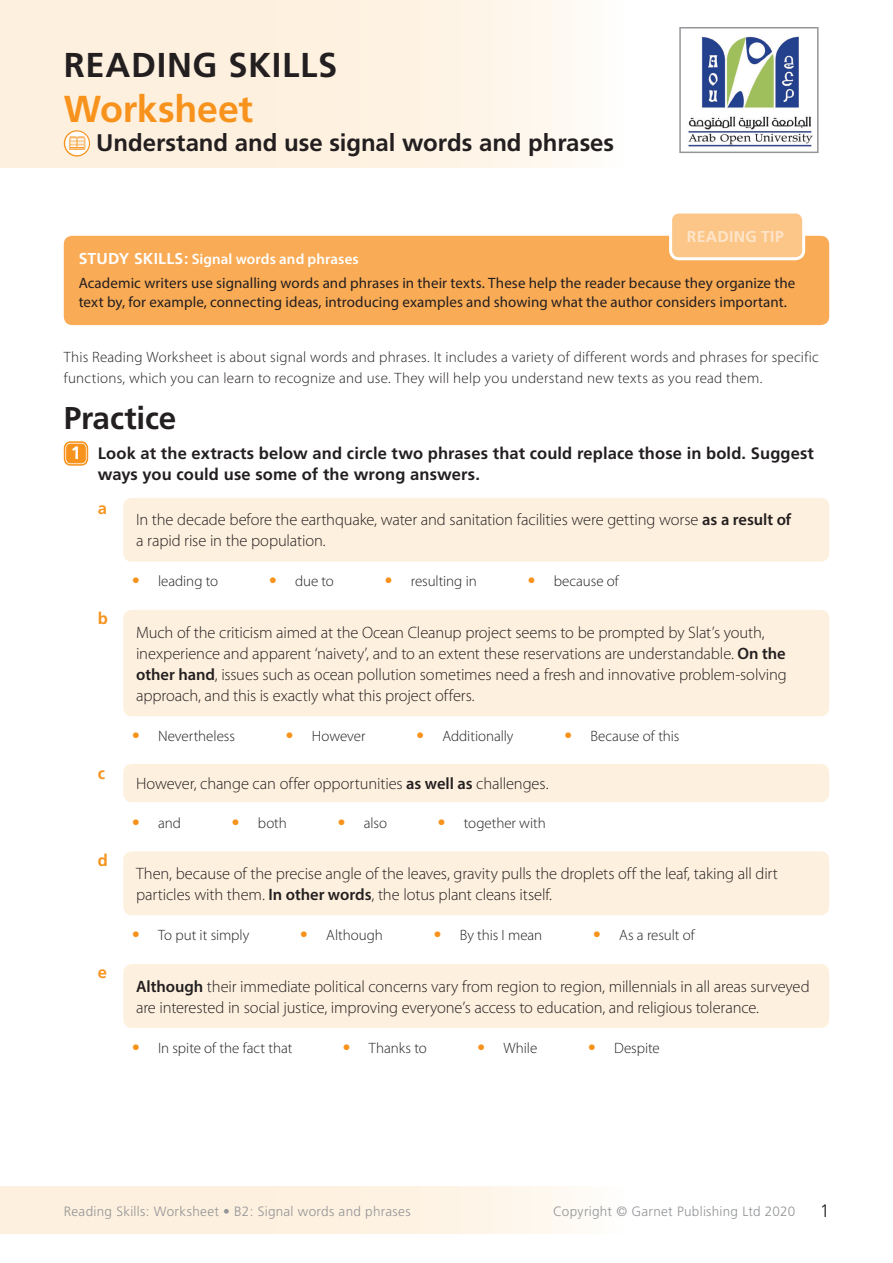
<style>
.page{position:relative;width:893px;height:1263px;background:#fff}
.page>*{position:absolute;margin:0;border:0;box-sizing:border-box;transform-origin:0 0}
.t1{font:700 37.5px "Frutiger";letter-spacing:-.005em;color:#f7931d}
.t2{font:700 34.5px "Frutiger";letter-spacing:.02em;color:#231f20}
.t3{font:700 31.5px "Frutiger";letter-spacing:-.005em;color:#231f20}
.t4{font:700 24px "Frutiger";letter-spacing:-.005em;color:#231f20}
.t5{font:300 18px "Frutiger";color:#231f20}
.t6{font:300 16.5px/21px "Myriad Pro";letter-spacing:-.01em;color:#231f20}
.t7{font:700 16.5px/21px "Frutiger";letter-spacing:.005em;color:#231f20}
.t8{font:700 16.5px "Frutiger";color:#f7931d}
.t9{font:700 15.75px "Frutiger";letter-spacing:.02em;color:#fee5ca}
.t10{font:300 15px/21px "Myriad Pro";letter-spacing:.01em;color:#231f20}
.t11{font:15px/23.7px "Myriad Pro";letter-spacing:.005em;color:#231f20}
.t12{font:300 13.5px "Frutiger";letter-spacing:.02em;color:#939598}
.s1{font-family:"Frutiger";font-weight:700;font-size:15.75px;color:#fff}
.s2{font-weight:600;color:#fff}
.s3{font-size:18px;color:#fff}
.s4{font-weight:600}
.s5{font-family:"Frutiger";font-weight:700;font-size:16.5px;color:#f7931d}
</style>
<div class="page">
<svg style="left:679px;top:27px;width:140px;height:126px"></svg>
<div style="left:0;top:0;width:624px;height:168px;background:linear-gradient(to right,#feedd8,#fef9f0)"></div>
<div style="left:66px;top:444px;width:20px;height:19px;background:#f7931d;border-radius:4px"></div>
<div style="left:64px;top:441px;width:24px;height:25px;border:2px solid #f7931d;border-radius:6px"></div>
<div style="left:67px;top:444px;width:18px;height:19px;border:2px solid #f7931d;border-radius:3px"></div>
<div style="left:123px;top:498px;width:706px;height:64px;background:#fef0de;border-radius:9px"></div>
<div style="left:123px;top:610px;width:706px;height:106px;background:#fef0de;border-radius:9px"></div>
<div style="left:123px;top:764px;width:706px;height:38px;background:#fef0de;border-radius:9px"></div>
<div style="left:123px;top:851px;width:706px;height:64px;background:#fef0de;border-radius:9px"></div>
<div style="left:123px;top:964px;width:706px;height:64px;background:#fef0de;border-radius:9px"></div>
<svg style="left:64px;top:130px;width:26px;height:27px"></svg>
<div style="left:0;top:1186px;width:624px;height:47px;background:linear-gradient(to right,#feedd8,#fef9f0)"></div>
<div style="left:64px;top:236px;width:765px;height:89px;background:#faab55;border-radius:9px"></div>
<div style="left:671px;top:212px;width:133px;height:47px;background:#fdc689;border-radius:9px"></div>
<div style="left:669px;top:210px;width:136px;height:50px;border:3px solid #fff;border-radius:9px"></div>
<h2 class="t2" style="left:64px;top:45px;width:275px">READING SKILLS</h2>
<h1 class="t1" style="left:64px;top:87px;width:191px">Worksheet</h1>
<h3 class="t4" style="left:96px;top:128px;width:519px">Understand and use signal words and phrases</h3>
<p class="t9" style="left:687px;top:227px;width:98px">READING TIP</p>
<p class="t11" style="left:79px;top:247px;width:718px"><span class="s1">STUDY SKILLS:</span> <span class="s2">Signal words and phrases<br></span>Academic writers use signalling words and phrases in their texts. These help the reader because they organize the</p>
<p class="t11" style="left:79px;top:290px;width:710px">text by, for example, connecting ideas, introducing examples and showing what the author considers important.</p>
<p class="t10" style="left:64px;top:347px;width:756px">This Reading Worksheet is about signal words and phrases. It includes a variety of different words and phrases for specific functions, which you can learn to recognize and use. They will help you understand new texts as you read them.</p>
<h3 class="t3" style="left:64px;top:399px;width:114px">Practice</h3>
<p class="t7" style="left:98px;top:443px;width:718px;text-indent:-27px"><span class="s3">1</span> Look at the extracts below and circle two phrases that could replace those in bold. Suggest ways you could use some of the wrong answers.</p>
<p class="t8" style="left:98px;top:498px;width:11px">a</p>
<p class="t6" style="left:136px;top:509px;width:657px">In the decade before the earthquake, water and sanitation facilities were getting worse <span class="s4">as a result of </span>a rapid rise in the population.</p>
<p class="t10" style="left:132px;top:570px;width:88px"><span class="s5">•</span> leading to</p>
<p class="t10" style="left:269px;top:570px;width:67px"><span class="s5">•</span> due to</p>
<p class="t10" style="left:384px;top:570px;width:94px"><span class="s5">•</span> resulting in</p>
<p class="t10" style="left:527px;top:570px;width:93px"><span class="s5">•</span> because of</p>
<p class="t8" style="left:98px;top:608px;width:12px">b</p>
<p class="t6" style="left:136px;top:622px;width:652px">Much of the criticism aimed at the Ocean Cleanup project seems to be prompted by Slat’s youth, inexperience and apparent ‘naivety’, and to an extent these reservations are understandable. <span class="s4">On the other hand</span>, issues such as ocean pollution sometimes need a fresh and innovative problem-solving approach, and this is exactly what this project offers.</p>
<p class="t10" style="left:132px;top:725px;width:105px"><span class="s5">•</span> Nevertheless</p>
<p class="t10" style="left:286px;top:725px;width:81px"><span class="s5">•</span> However</p>
<p class="t10" style="left:416px;top:725px;width:99px"><span class="s5">•</span> Additionally</p>
<p class="t10" style="left:564px;top:725px;width:117px"><span class="s5">•</span> Because of this</p>
<p class="t8" style="left:98px;top:763px;width:9px">c</p>
<p class="t6" style="left:136px;top:773px;width:414px">However, change can offer opportunities <span class="s4">as well as</span> challenges.</p>
<p class="t10" style="left:132px;top:813px;width:51px"><span class="s5">•</span> and</p>
<p class="t10" style="left:232px;top:813px;width:57px"><span class="s5">•</span> both</p>
<p class="t10" style="left:337px;top:813px;width:51px"><span class="s5">•</span> also</p>
<p class="t10" style="left:438px;top:813px;width:110px"><span class="s5">•</span> together with</p>
<p class="t8" style="left:98px;top:851px;width:12px">d</p>
<p class="t6" style="left:136px;top:863px;width:643px">Then, because of the precise angle of the leaves, gravity pulls the droplets off the leaf, taking all dirt particles with them. <span class="s4">In other words</span>, the lotus plant cleans itself.</p>
<p class="t10" style="left:132px;top:924px;width:119px"><span class="s5">•</span> To put it simply</p>
<p class="t10" style="left:300px;top:924px;width:84px"><span class="s5">•</span> Although</p>
<p class="t10" style="left:433px;top:924px;width:110px"><span class="s5">•</span> By this I mean</p>
<p class="t10" style="left:593px;top:924px;width:103px"><span class="s5">•</span> As a result of</p>
<p class="t8" style="left:98px;top:962px;width:11px">e</p>
<p class="t6" style="left:136px;top:975px;width:675px"><span class="s4">Although</span> their immediate political concerns vary from region to region, millennials in all areas surveyed are interested in social justice, improving everyone’s access to education, and religious tolerance.</p>
<p class="t10" style="left:132px;top:1037px;width:162px"><span class="s5">•</span> In spite of the fact that</p>
<p class="t10" style="left:343px;top:1037px;width:86px"><span class="s5">•</span> Thanks to</p>
<p class="t10" style="left:477px;top:1037px;width:62px"><span class="s5">•</span> While</p>
<p class="t10" style="left:588px;top:1037px;width:73px"><span class="s5">•</span> Despite</p>
<p class="t12" style="left:64px;top:1204px;width:348px">Reading Skills: Worksheet • B2: Signal words and phrases</p>
<p class="t12" style="left:553px;top:1204px;width:244px">Copyright © Garnet Publishing Ltd 2020</p>
<p class="t5" style="left:820px;top:1200px;width:12px">1</p>
</div>
